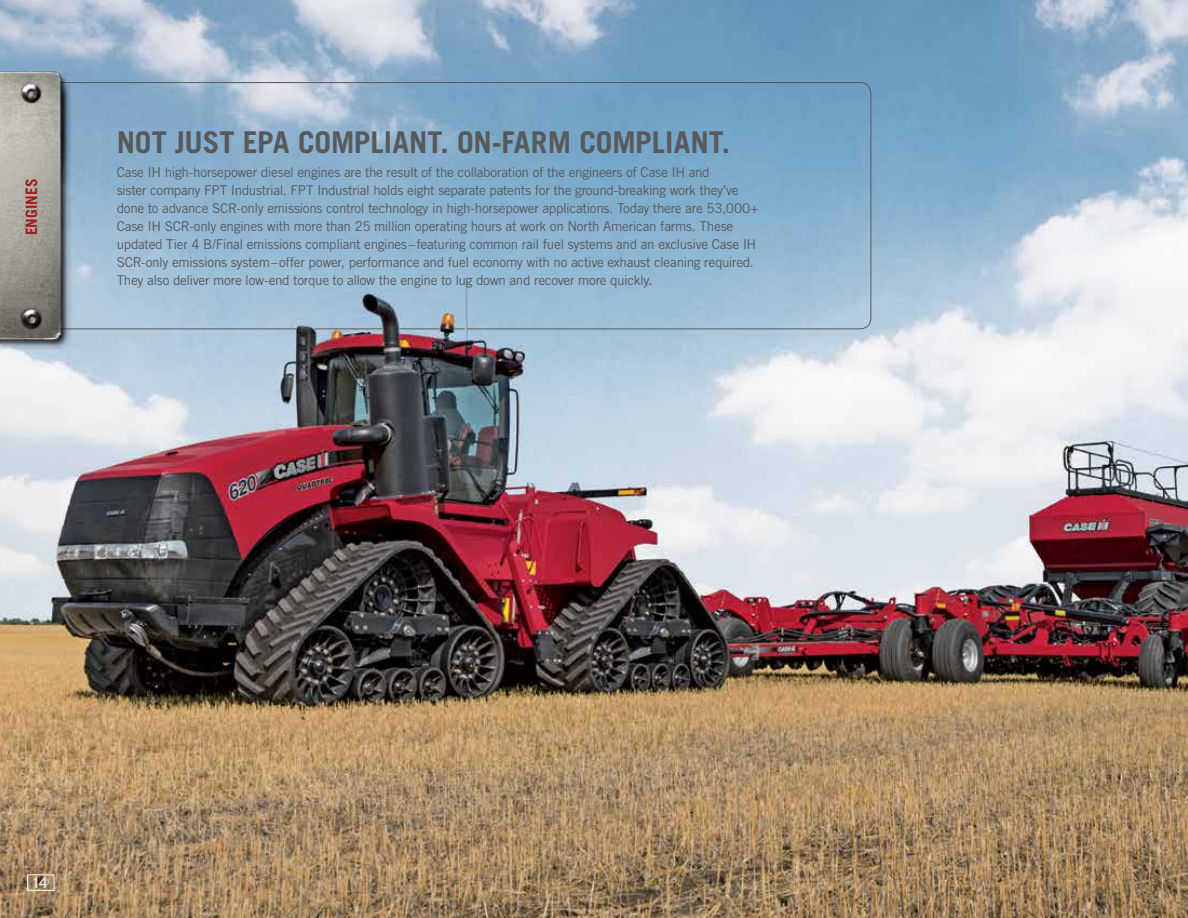
<style>
.page{position:relative;width:1188px;height:918px;background:#fff}
.page>*{position:absolute;margin:0;border:0;box-sizing:border-box;transform-origin:0 0}
.t1{font:700 30px "Trade Gothic LT Std";color:#58595b}
.t2{font:700 15.75px "Trade Gothic LT Std";color:#9d1d21}
.t3{font:700 14.55px "Trade Gothic LT Std";color:#e6e7e8}
.t4{font:13.5px/18px "Trade Gothic LT Std";letter-spacing:-.025em;color:#58595b}
</style>
<div class="page">
<img style="left:0;top:0;width:1188px;height:918px">
<img style="left:0;top:66px;width:79px;height:295px">
<div style="left:27px;top:874px;width:28px;height:17px;border:1px solid #e6e7e8"></div>
<hr style="left:315px;top:329px;width:67px;height:1px;background:#58595b">
<hr style="left:400px;top:329px;width:39px;height:1px;background:#58595b">
<p class="t2" style="left:22px;top:235px;width:58px;rotate:-90deg">ENGINES</p>
<h1 class="t1" style="left:117px;top:124px;width:615px">NOT JUST EPA COMPLIANT. ON-FARM COMPLIANT.</h1>
<p class="t4" style="left:117px;top:163px;width:643px">Case IH high-horsepower diesel engines are the result of the collaboration of the engineers of Case IH and<br>sister company FPT Industrial. FPT Industrial holds eight separate patents for the ground-breaking work they’ve done to advance SCR-only emissions control technology in high-horsepower applications. Today there are 53,000+ Case IH SCR-only engines with more than 25 million operating hours at work on North American farms. These updated Tier 4 B/Final emissions compliant engines–featuring common rail fuel systems and an exclusive Case IH SCR-only emissions system–offer power, performance and fuel economy with no active exhaust cleaning required.<br>They also deliver more low-end torque to allow the engine to lug down and recover more quickly.</p>
<p class="t3" style="left:32px;top:874px;width:17px">14</p>
</div>
